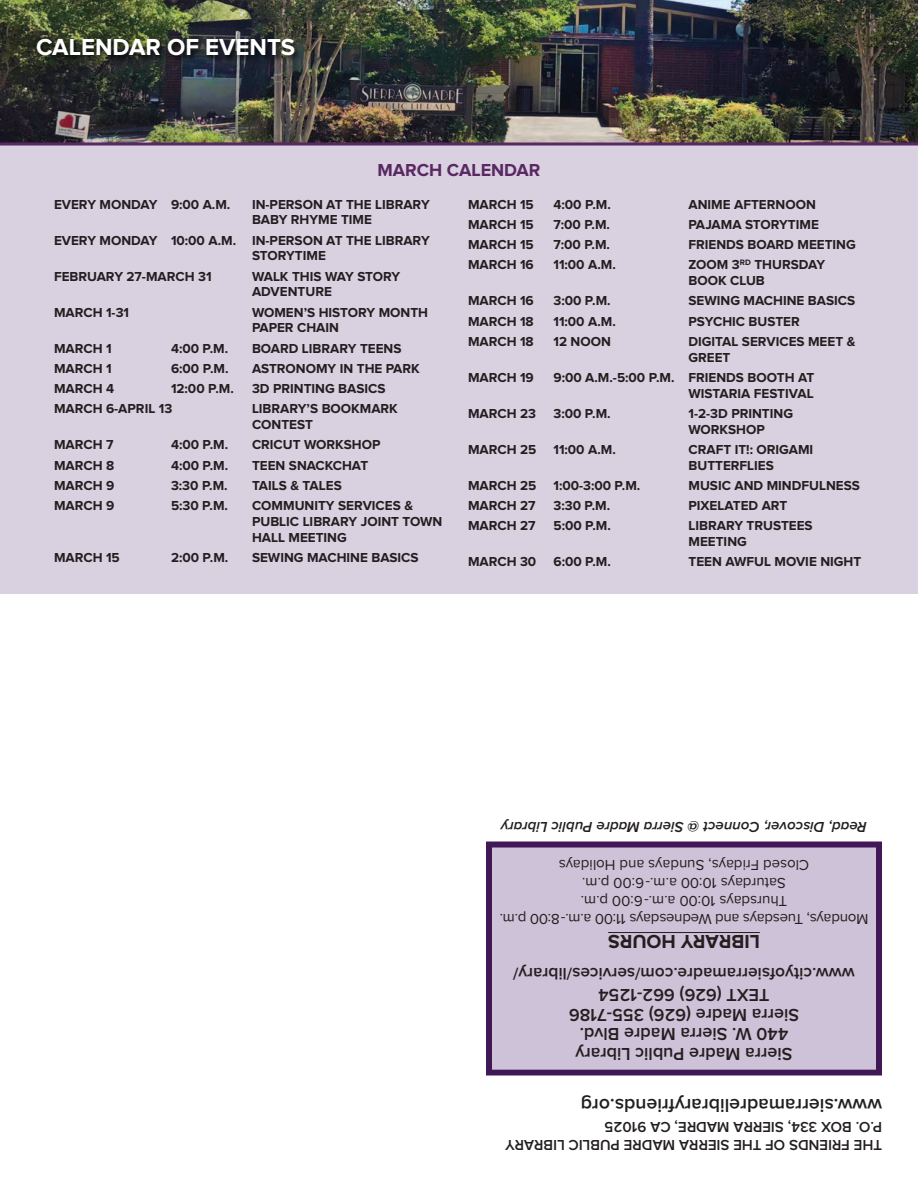
<style>
.page{position:relative;width:918px;height:1188px;background:#fff}
.page>*{position:absolute;margin:0;border:0;box-sizing:border-box;transform-origin:0 0}
.t1{font:700 24px "Proxima Nova";color:#fff}
.t2{font:600 19.5px "Proxima Nova";color:#231f20}
.t3{font:700 19.5px "Proxima Nova";color:#231f20}
.t4{font:600 18px "Proxima Nova";color:#231f20}
.t5{font:700 18px "Proxima Nova";color:#592862}
.t6{font:600 17.25px "Proxima Nova";color:#231f20}
.t7{font:15px "Proxima Nova";color:#231f20}
.t8{font:600 15px "Proxima Nova";color:#231f20}
.t9{font:italic 600 15px "Proxima Nova";color:#231f20}
.t10{font:700 13.5px/15.8px "Proxima Nova";color:#231f20}
</style>
<div class="page">
<img style="left:0;top:0;width:918px;height:142px">
<div style="left:0;top:144px;width:918px;height:450px;background:#d9d0e0"></div>
<img style="left:29px;top:29px;width:390px;height:51px">
<svg style="left:0;top:142px;width:918px;height:4px;background:#6a446f"></svg>
<div style="left:492px;top:848px;width:384px;height:222px;background:#cdc2d7"></div>
<div style="left:486px;top:842px;width:396px;height:234px;border:6px solid #3f1855"></div>
<hr style="left:608px;top:932px;width:152px;height:1px;background:#231f20">
<p class="t1" style="left:36px;top:39px;width:261px">CALENDAR OF EVENTS</p>
<p class="t5" style="left:377px;top:164px;width:165px">MARCH CALENDAR</p>
<p class="t10" style="left:54px;top:198px;width:178px">EVERY MONDAY 9:00 A.M.</p>
<p class="t10" style="left:252px;top:198px;width:179px">IN-PERSON AT THE LIBRARY<br>BABY RHYME TIME</p>
<p class="t10" style="left:252px;top:234px;width:179px;text-indent:-198px">EVERY MONDAY 10:00 A.M. IN-PERSON AT THE LIBRARY<br>STORYTIME</p>
<p class="t10" style="left:54px;top:270px;width:159px">FEBRUARY 27-MARCH 31</p>
<p class="t10" style="left:252px;top:270px;width:150px">WALK THIS WAY STORY<br>ADVENTURE</p>
<p class="t10" style="left:54px;top:306px;width:77px">MARCH 1-31</p>
<p class="t10" style="left:252px;top:306px;width:178px">WOMEN’S HISTORY MONTH<br>PAPER CHAIN</p>
<p class="t10" style="left:54px;top:342px;width:59px">MARCH 1</p>
<p class="t10" style="left:171px;top:342px;width:59px">4:00 P.M.</p>
<p class="t10" style="left:252px;top:342px;width:151px">BOARD LIBRARY TEENS</p>
<p class="t10" style="left:54px;top:362px;width:59px">MARCH 1</p>
<p class="t10" style="left:171px;top:362px;width:59px">6:00 P.M.</p>
<p class="t10" style="left:252px;top:362px;width:169px">ASTRONOMY IN THE PARK</p>
<p class="t10" style="left:54px;top:382px;width:62px">MARCH 4</p>
<p class="t10" style="left:171px;top:382px;width:64px">12:00 P.M.</p>
<p class="t10" style="left:252px;top:382px;width:135px">3D PRINTING BASICS</p>
<p class="t10" style="left:54px;top:402px;width:120px">MARCH 6-APRIL 13</p>
<p class="t10" style="left:252px;top:402px;width:147px">LIBRARY’S BOOKMARK<br>CONTEST</p>
<p class="t10" style="left:54px;top:438px;width:61px">MARCH 7</p>
<p class="t10" style="left:171px;top:438px;width:59px">4:00 P.M.</p>
<p class="t10" style="left:252px;top:438px;width:130px">CRICUT WORKSHOP</p>
<p class="t10" style="left:54px;top:459px;width:62px">MARCH 8</p>
<p class="t10" style="left:171px;top:459px;width:59px">4:00 P.M.</p>
<p class="t10" style="left:252px;top:459px;width:118px">TEEN SNACKCHAT</p>
<p class="t10" style="left:54px;top:479px;width:62px">MARCH 9</p>
<p class="t10" style="left:171px;top:479px;width:58px">3:30 P.M.</p>
<p class="t10" style="left:252px;top:479px;width:91px">TAILS &amp; TALES</p>
<p class="t10" style="left:54px;top:499px;width:62px">MARCH 9</p>
<p class="t10" style="left:171px;top:499px;width:59px">5:30 P.M.</p>
<p class="t10" style="left:252px;top:499px;width:192px">COMMUNITY SERVICES &amp;<br>PUBLIC LIBRARY JOINT TOWN<br>HALL MEETING</p>
<p class="t10" style="left:54px;top:551px;width:67px">MARCH 15</p>
<p class="t10" style="left:171px;top:551px;width:59px">2:00 P.M.</p>
<p class="t10" style="left:252px;top:551px;width:168px">SEWING MACHINE BASICS</p>
<p class="t10" style="left:468px;top:198px;width:67px">MARCH 15</p>
<p class="t10" style="left:554px;top:198px;width:59px">4:00 P.M.</p>
<p class="t10" style="left:688px;top:198px;width:129px">ANIME AFTERNOON</p>
<p class="t10" style="left:468px;top:218px;width:67px">MARCH 15</p>
<p class="t10" style="left:554px;top:218px;width:58px">7:00 P.M.</p>
<p class="t10" style="left:688px;top:218px;width:132px">PAJAMA STORYTIME</p>
<p class="t10" style="left:468px;top:238px;width:67px">MARCH 15</p>
<p class="t10" style="left:554px;top:238px;width:58px">7:00 P.M.</p>
<p class="t10" style="left:688px;top:238px;width:169px">FRIENDS BOARD MEETING</p>
<p class="t10" style="left:468px;top:258px;width:67px">MARCH 16</p>
<p class="t10" style="left:554px;top:258px;width:64px">11:00 A.M.</p>
<p class="t10" style="left:688px;top:258px;width:138px">ZOOM 3<sup>RD</sup> THURSDAY<br>BOOK CLUB</p>
<p class="t10" style="left:468px;top:294px;width:67px">MARCH 16</p>
<p class="t10" style="left:554px;top:294px;width:59px">3:00 P.M.</p>
<p class="t10" style="left:688px;top:294px;width:168px">SEWING MACHINE BASICS</p>
<p class="t10" style="left:468px;top:315px;width:67px">MARCH 18</p>
<p class="t10" style="left:554px;top:315px;width:64px">11:00 A.M.</p>
<p class="t10" style="left:688px;top:315px;width:113px">PSYCHIC BUSTER</p>
<p class="t10" style="left:468px;top:335px;width:67px">MARCH 18</p>
<p class="t10" style="left:554px;top:335px;width:59px">12 NOON</p>
<p class="t10" style="left:688px;top:335px;width:168px">DIGITAL SERVICES MEET &amp;<br>GREET</p>
<p class="t10" style="left:468px;top:371px;width:67px">MARCH 19</p>
<p class="t10" style="left:554px;top:371px;width:262px;text-align:right">9:00 A.M.-5:00 P.M. FRIENDS BOOTH AT<br>WISTARIA FESTIVAL</p>
<p class="t10" style="left:468px;top:407px;width:70px">MARCH 23</p>
<p class="t10" style="left:554px;top:407px;width:59px">3:00 P.M.</p>
<p class="t10" style="left:688px;top:407px;width:106px">1-2-3D PRINTING<br>WORKSHOP</p>
<p class="t10" style="left:468px;top:443px;width:70px">MARCH 25</p>
<p class="t10" style="left:554px;top:443px;width:64px">11:00 A.M.</p>
<p class="t10" style="left:688px;top:443px;width:126px">CRAFT IT!: ORIGAMI<br>BUTTERFLIES</p>
<p class="t10" style="left:468px;top:479px;width:70px">MARCH 25</p>
<p class="t10" style="left:554px;top:479px;width:88px">1:00-3:00 P.M.</p>
<p class="t10" style="left:688px;top:479px;width:173px">MUSIC AND MINDFULNESS</p>
<p class="t10" style="left:468px;top:499px;width:69px">MARCH 27</p>
<p class="t10" style="left:554px;top:499px;width:58px">3:30 P.M.</p>
<p class="t10" style="left:688px;top:499px;width:100px">PIXELATED ART</p>
<p class="t10" style="left:468px;top:519px;width:69px">MARCH 27</p>
<p class="t10" style="left:554px;top:519px;width:59px">5:00 P.M.</p>
<p class="t10" style="left:688px;top:519px;width:126px">LIBRARY TRUSTEES<br>MEETING</p>
<p class="t10" style="left:468px;top:555px;width:70px">MARCH 30</p>
<p class="t10" style="left:554px;top:555px;width:59px">6:00 P.M.</p>
<p class="t10" style="left:688px;top:555px;width:174px">TEEN AWFUL MOVIE NIGHT</p>
<p class="t9" style="left:867px;top:836px;width:367px;rotate:-180deg">Read, Discover, Connect @ Sierra Madre Public Library</p>
<p class="t7" style="left:809px;top:870px;width:252px;rotate:-180deg">Closed Fridays, Sundays and Holidays</p>
<p class="t7" style="left:786px;top:888px;width:205px;rotate:-180deg">Saturdays 10:00 a.m.-6:00 p.m.</p>
<p class="t7" style="left:787px;top:906px;width:208px;rotate:-180deg">Thursdays 10:00 a.m.-6:00 p.m.</p>
<p class="t7" style="left:868px;top:924px;width:370px;rotate:-180deg">Mondays, Tuesdays and Wednesdays 11:00 a.m.-8:00 p.m.</p>
<p class="t3" style="left:760px;top:948px;width:153px;rotate:-180deg">LIBRARY HOURS</p>
<p class="t6" style="left:855px;top:980px;width:343px;rotate:-180deg">www.cityofsierramadre.com/services/library/</p>
<p class="t4" style="left:770px;top:1001px;width:173px;rotate:-180deg">TEXT (626) 662-1254</p>
<p class="t4" style="left:799px;top:1021px;width:232px;rotate:-180deg">Sierra Madre (626) 355-7186</p>
<p class="t4" style="left:788px;top:1040px;width:210px;rotate:-180deg">440 W. Sierra Madre Blvd.</p>
<p class="t4" style="left:792px;top:1060px;width:218px;rotate:-180deg">Sierra Madre Public Library</p>
<p class="t2" style="left:882px;top:1112px;width:303px;rotate:-180deg">www.sierramadrelibraryfriends.org</p>
<p class="t8" style="left:882px;top:1132px;width:279px;rotate:-180deg">P.O. BOX 334, SIERRA MADRE, CA 91025</p>
<p class="t8" style="left:882px;top:1150px;width:378px;rotate:-180deg">THE FRIENDS OF THE SIERRA MADRE PUBLIC LIBRARY</p>
</div>
